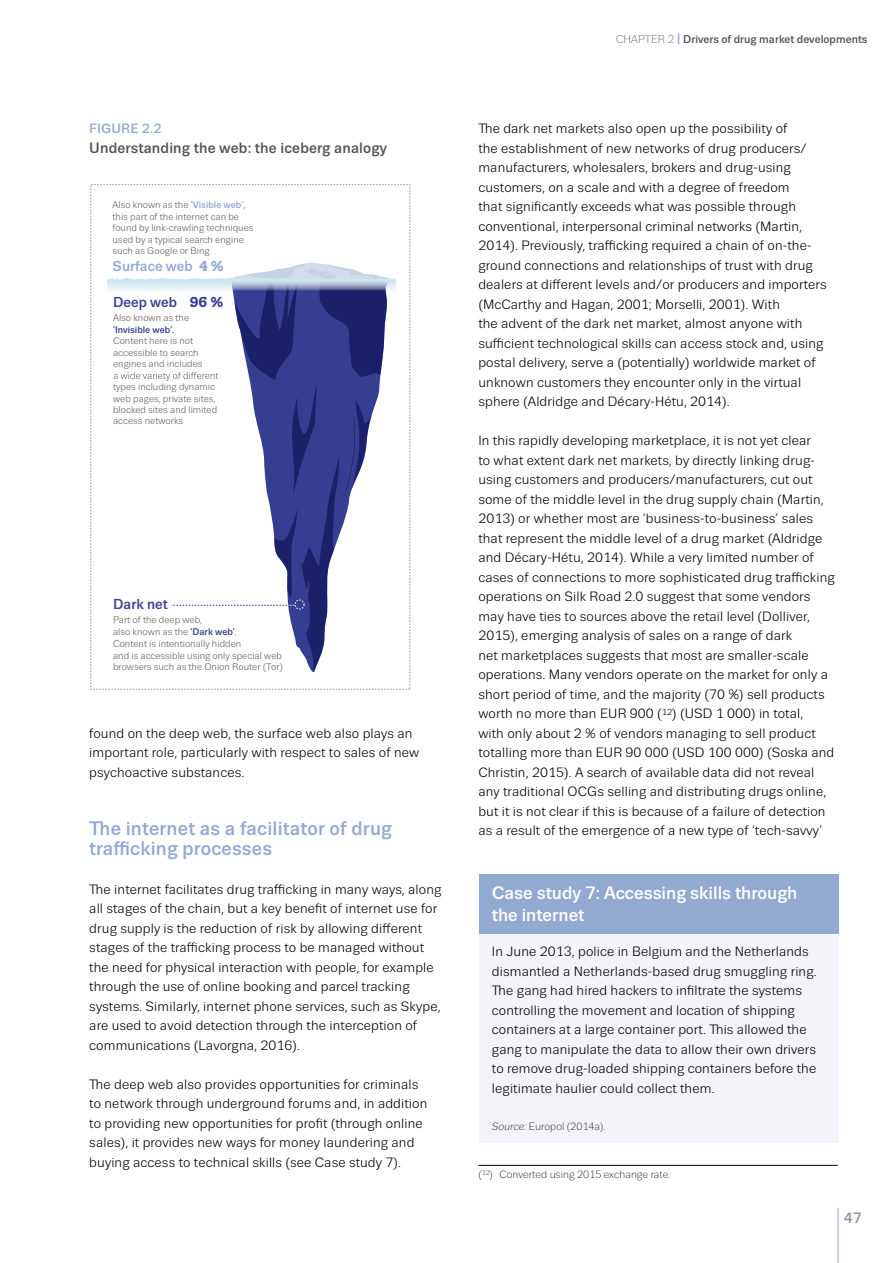
<style>
.page{position:relative;width:893px;height:1263px;background:#fff}
.page>*{position:absolute;margin:0;border:0;box-sizing:border-box;transform-origin:0 0}
._03_DIV_3{font:500 19.5px/19.5px "Trivia Sans";letter-spacing:.01em;color:#92a9d2}
.CABECERA_CAJA_COLOR{font:500 18px/21.6px "Trivia Sans";color:#fff}
.TABLA_FIGURA_TITULO{font:500 15px "Trivia Sans";letter-spacing:.01em;color:#535353}
.t1{font:500 15px "Trivia Sans";color:#949494}
.t2{font:500 14.4px "Trivia Sans";color:#353e91}
.t3{font:500 14.4px "Trivia Sans";color:#90a9d2}
.TEXTO_GENERAL_9_13{font:13.5px/19.5px "Trivia Sans";letter-spacing:.01em;color:#000}
.TEXTO_CAJA_COLOR_GRI{font:13.5px/19.5px "Trivia Sans";letter-spacing:.01em;color:#000}
.TABLA_FIGURA_Nº{font:500 13.5px "Trivia Sans";letter-spacing:.01em;color:#92a9d2}
.t4{font:500 11.25px "Trivia Sans";color:#535353}
.NOTAS{font:300 10.5px "Trivia Sans";color:#000}
.TABLA_FIGURA_SOURCE{font:300 10.5px "Trivia Sans";color:#000}
.t5{font:9.6px/11.6px "Trivia Sans";color:#655f5d}
.s1{font-weight:500;color:#90a9d2}
.s2{font-family:"Trivia Slab";font-weight:700}
.s3{font-weight:500;color:#353e91}
.s4{font-weight:300}
.s5{font-size:14.7px;color:#92a9d2}
.s6{font-style:italic}
</style>
<div class="page">
<hr style="left:838px;top:1208px;width:1px;height:55px;background:#92a9d2">
<hr style="left:478px;top:1165px;width:360px;height:1px;background:#000">
<svg style="left:107px;top:263px;width:289px;height:410px"></svg>
<div style="left:90px;top:184px;width:320px;height:506px;border:1px dashed #a0a0a0"></div>
<div style="left:479px;top:874px;width:359px;height:60px;background:#92a9d2"></div>
<div style="left:479px;top:934px;width:359px;height:209px;background:#f3f4f9"></div>
<p class="TABLA_FIGURA_Nº" style="left:89px;top:121px;width:74px">FIGURE 2.2</p>
<p class="TABLA_FIGURA_TITULO" style="left:89px;top:139px;width:299px">Understanding the web: the iceberg analogy</p>
<p class="t5" style="left:113px;top:199px;width:142px">Also known as the <span class="s1">'Visible web', </span>this part of the internet can be found by link-crawling techniques used by a typical search engine such as Google or Bing</p>
<p class="t3" style="left:113px;top:259px;width:113px">Surface web <span class="s2">4 %</span></p>
<p class="t2" style="left:113px;top:294px;width:112px">Deep web <span class="s2">96 %</span></p>
<p class="t5" style="left:113px;top:313px;width:91px">Also known as the <span class="s3">'Invisible web'.<br></span>Content here is not accessible to search engines and includes</p>
<p class="t5" style="left:113px;top:382px;width:106px;line-height:11.1px">types including dynamic web pages, private sites, blocked sites and limited access networks</p>
<p class="t2" style="left:113px;top:596px;width:56px">Dark net</p>
<p class="t5" style="left:113px;top:614px;width:171px">Part of the deep web,<br>also known as the <span class="s3">'Dark web'</span>.<br>Content is intentionally hidden<br>and is accessible using only special web browsers such as the Onion Router (Tor)</p>
<p class="TEXTO_GENERAL_9_13" style="left:89px;top:724px;width:332px">found on the deep web, the surface web also plays an important role, particularly with respect to sales of new psychoactive substances.</p>
<p class="_03_DIV_3" style="left:89px;top:819px;width:304px">The internet as a facilitator of drug trafficking processes</p>
<p class="TEXTO_GENERAL_9_13" style="left:89px;top:880px;width:354px">The internet facilitates drug trafficking in many ways, along all stages of the chain, but a key benefit of internet use for drug supply is the reduction of risk by allowing different stages of the trafficking process to be managed without the need for physical interaction with people, for example through the use of online booking and parcel tracking systems. Similarly, internet phone services, such as Skype, are used to avoid detection through the interception of communications (Lavorgna, 2016).</p>
<p class="TEXTO_GENERAL_9_13" style="left:89px;top:1075px;width:340px">The deep web also provides opportunities for criminals to network through underground forums and, in addition to providing new opportunities for profit (through online sales), it provides new ways for money laundering and buying access to technical skills (see Case study 7).</p>
<p class="t4" style="left:616px;top:33px;width:253px"><span class="s4">CHAPTER 2</span> <span class="s5">I</span> Drivers of drug market developments</p>
<p class="TEXTO_GENERAL_9_13" style="left:478px;top:119px;width:350px">The dark net markets also open up the possibility of<br>the establishment of new networks of drug producers/ manufacturers, wholesalers, brokers and drug-using customers, on a scale and with a degree of freedom<br>that significantly exceeds what was possible through conventional, interpersonal criminal networks (Martin, 2014). Previously, trafficking required a chain of on-the&shy;ground connections and relationships of trust with drug dealers at different levels and/or producers and importers (McCarthy and Hagan, 2001; Morselli, 2001). With<br>the advent of the dark net market, almost anyone with sufficient technological skills can access stock and, using postal delivery, serve a (potentially) worldwide market of unknown customers they encounter only in the virtual sphere (Aldridge and Décary-Hétu, 2014).</p>
<p class="TEXTO_GENERAL_9_13" style="left:478px;top:431px;width:358px">In this rapidly developing marketplace, it is not yet clear<br>to what extent dark net markets, by directly linking drug&shy;using customers and producers/manufacturers, cut out some of the middle level in the drug supply chain (Martin, 2013) or whether most are ‘business-to-business’ sales that represent the middle level of a drug market (Aldridge and Décary-Hétu, 2014). While a very limited number of cases of connections to more sophisticated drug trafficking operations on Silk Road 2.0 suggest that some vendors may have ties to sources above the retail level (Dolliver, 2015), emerging analysis of sales on a range of dark<br>net marketplaces suggests that most are smaller-scale operations. Many vendors operate on the market for only a short period of time, and the majority (70 %) sell products worth no more than EUR 900 (<sup>12</sup>) (USD 1 000) in total,<br>with only about 2 % of vendors managing to sell product totalling more than EUR 90 000 (USD 100 000) (Soska and Christin, 2015). A search of available data did not reveal any traditional OCGs selling and distributing drugs online, but it is not clear if this is because of a failure of detection as a result of the emergence of a new type of ‘tech-savvy’</p>
<p class="CABECERA_CAJA_COLOR" style="left:492px;top:882px;width:307px">Case study 7: Accessing skills through the internet</p>
<p class="TEXTO_CAJA_COLOR_GRI" style="left:492px;top:942px;width:326px">In June 2013, police in Belgium and the Netherlands dismantled a Netherlands-based drug smuggling ring.<br>The gang had hired hackers to infiltrate the systems controlling the movement and location of shipping containers at a large container port. This allowed the gang to manipulate the data to allow their own drivers to remove drug-loaded shipping containers before the legitimate haulier could collect them.</p>
<p class="TABLA_FIGURA_SOURCE" style="left:492px;top:1121px;width:115px"><span class="s6">Source:</span> Europol (2014a).</p>
<p class="NOTAS" style="left:478px;top:1169px;width:194px">(<sup>12</sup>) Converted using 2015 exchange rate.</p>
<p class="t1" style="left:844px;top:1209px;width:19px">47</p>
</div>
